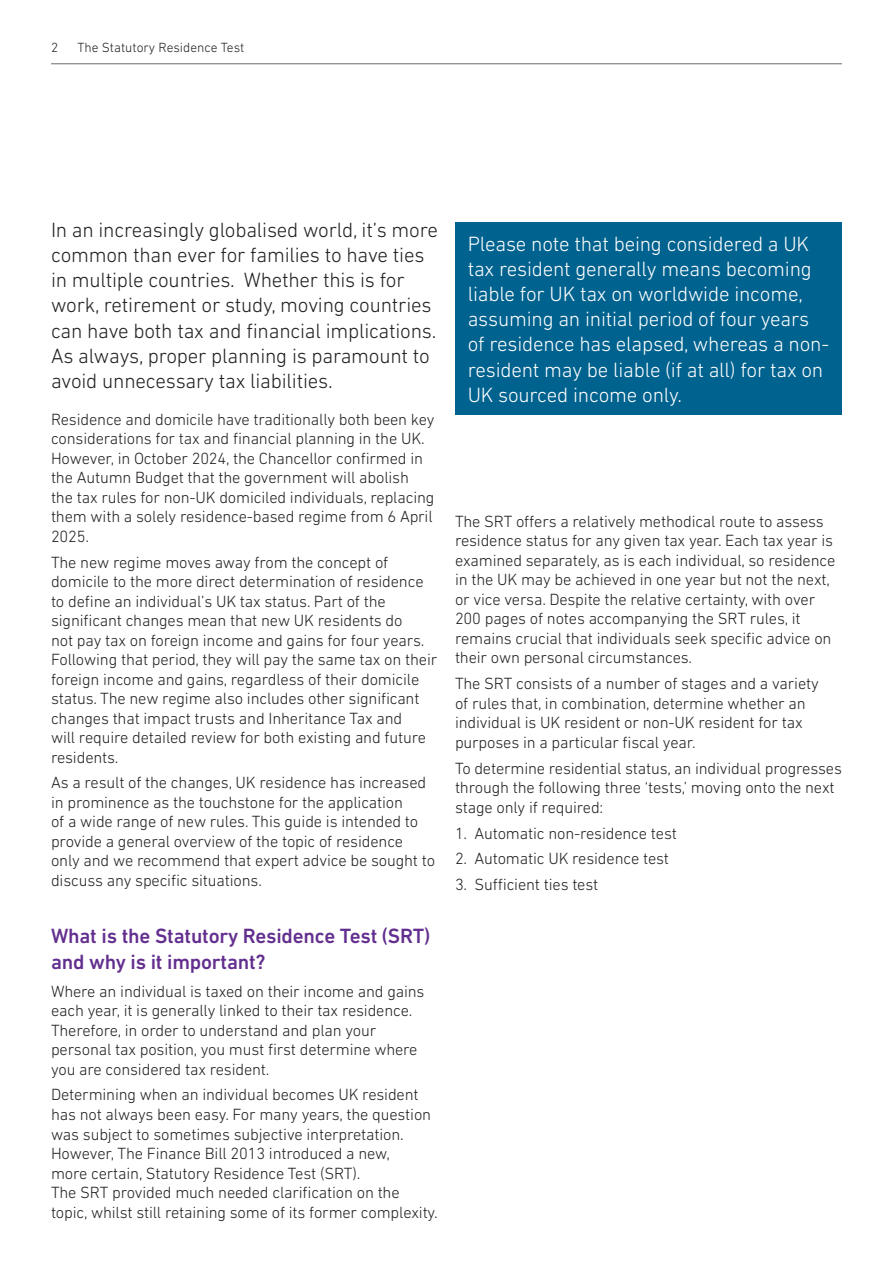
<style>
.page{position:relative;width:893px;height:1263px;background:#fff}
.page>*{position:absolute;margin:0;border:0;box-sizing:border-box;transform-origin:0 0}
.Standfirst_15_16_8{font:300 21px/25.2px "DIN Next LT Pro";letter-spacing:-.01em;color:#231f20}
.Standfirst_15_16_8-2{font:300 21px/25.2px "DIN Next LT Pro";letter-spacing:-.01em;color:#fff}
.H2_14_16_8{font:500 21px/25.2px "DIN Next LT Pro";letter-spacing:-.01em;color:#632f8f}
.Body_11_13{font:300 16.5px/19.5px "DIN Next LT Pro";letter-spacing:-.01em;color:#231f20}
.t1{font:300 13.5px "DIN Next LT Pro";color:#231f20}
</style>
<div class="page">
<hr style="left:51px;top:63px;width:791px;height:1px;background:#686e67">
<div style="left:455px;top:222px;width:387px;height:193px;background:#00628f"></div>
<p class="t1" style="left:51px;top:39px;width:9px">2</p>
<p class="t1" style="left:77px;top:39px;width:168px">The Statutory Residence Test</p>
<p class="Standfirst_15_16_8" style="left:51px;top:217px;width:388px">In an increasingly globalised world, it’s more common than ever for families to have ties in multiple countries. Whether this is for work, retirement or study, moving countries can have both tax and financial implications.<br>As always, proper planning is paramount to avoid unnecessary tax liabilities.</p>
<p class="Body_11_13" style="left:51px;top:409px;width:385px">Residence and domicile have traditionally both been key considerations for tax and financial planning in the UK.<br>However, in October 2024, the Chancellor confirmed in the Autumn Budget that the government will abolish the tax rules for non-UK domiciled individuals, replacing them with a solely residence-based regime from 6 April 2025.</p>
<p class="Body_11_13" style="left:51px;top:552px;width:388px">The new regime moves away from the concept of domicile to the more direct determination of residence to define an individual’s UK tax status. Part of the significant changes mean that new UK residents do<br>not pay tax on foreign income and gains for four years.<br>Following that period, they will pay the same tax on their foreign income and gains, regardless of their domicile status. The new regime also includes other significant changes that impact trusts and Inheritance Tax and<br>will require detailed review for both existing and future residents.</p>
<p class="Body_11_13" style="left:51px;top:773px;width:386px">As a result of the changes, UK residence has increased in prominence as the touchstone for the application<br>of a wide range of new rules. This guide is intended to provide a general overview of the topic of residence only and we recommend that expert advice be sought to discuss any specific situations.</p>
<p class="H2_14_16_8" style="left:51px;top:923px;width:381px">What is the Statutory Residence Test (SRT) and why is it important?</p>
<p class="Body_11_13" style="left:51px;top:981px;width:375px">Where an individual is taxed on their income and gains each year, it is generally linked to their tax residence.<br>Therefore, in order to understand and plan your personal tax position, you must first determine where you are considered tax resident.</p>
<p class="Body_11_13" style="left:51px;top:1085px;width:388px">Determining when an individual becomes UK resident has not always been easy. For many years, the question was subject to sometimes subjective interpretation.<br>However, The Finance Bill 2013 introduced a new,<br>more certain, Statutory Residence Test (SRT).<br>The SRT provided much needed clarification on the topic, whilst still retaining some of its former complexity.</p>
<p class="Standfirst_15_16_8-2" style="left:468px;top:231px;width:363px">Please note that being considered a UK tax resident generally means becoming liable for UK tax on worldwide income, assuming an initial period of four years of residence has elapsed, whereas a non&shy;resident may be liable (if at all) for tax on UK sourced income only.</p>
<p class="Body_11_13" style="left:455px;top:511px;width:382px">The SRT offers a relatively methodical route to assess residence status for any given tax year. Each tax year is examined separately, as is each individual, so residence in the UK may be achieved in one year but not the next, or vice versa. Despite the relative certainty, with over 200 pages of notes accompanying the SRT rules, it remains crucial that individuals seek specific advice on their own personal circumstances.</p>
<p class="Body_11_13" style="left:455px;top:674px;width:365px">The SRT consists of a number of stages and a variety of rules that, in combination, determine whether an individual is UK resident or non-UK resident for tax purposes in a particular fiscal year.</p>
<p class="Body_11_13" style="left:455px;top:758px;width:388px">To determine residential status, an individual progresses through the following three ‘tests,’ moving onto the next stage only if required:</p>
<p class="Body_11_13" style="left:455px;top:823px;width:223px">1. Automatic non-residence test</p>
<p class="Body_11_13" style="left:455px;top:849px;width:216px">2. Automatic UK residence test</p>
<p class="Body_11_13" style="left:455px;top:875px;width:145px">3. Sufficient ties test</p>
</div>
